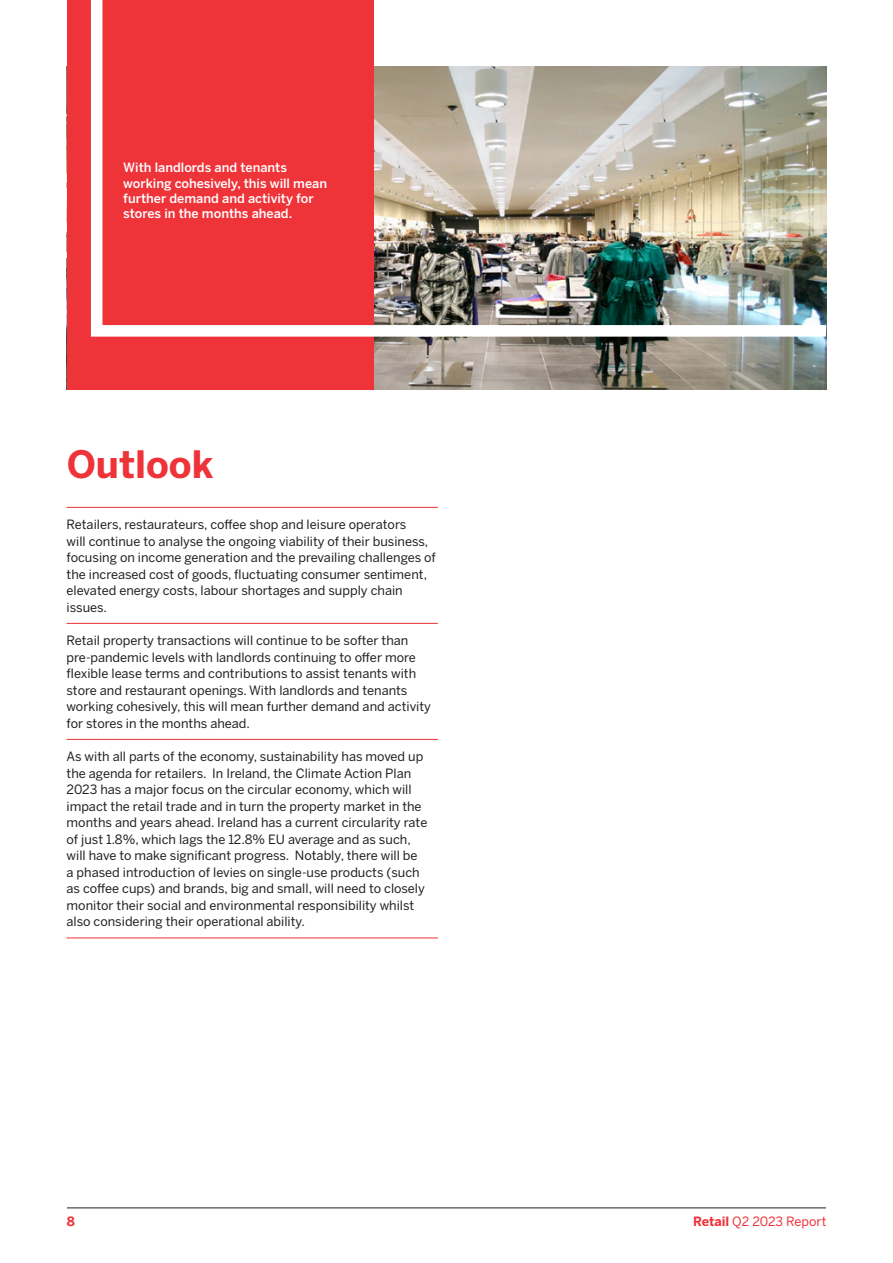
<style>
.page{position:relative;width:893px;height:1263px;background:#fff}
.page>*{position:absolute;margin:0;border:0;box-sizing:border-box;transform-origin:0 0}
.Lisney_Page_Heading{font:700 37.5px "Benton Sans";color:#ee3339}
.Lisney_Outlook_Body{font:12.75px/16.5px "Benton Sans";color:#231f20}
.Lisney_Fact_description_white{font:500 12.75px/15.3px "Benton Sans";color:#fff}
.t1{font:12.75px "Benton Sans";color:#ee3339}
.t2{font:700 12.75px "Benton Sans";color:#ee3339}
.s1{font-weight:700}
</style>
<div class="page">
<hr style="left:67px;top:1207px;width:759px;height:1px;background:#231f20">
<img style="left:373px;top:342px;width:453px;height:48px">
<div style="left:67px;top:0;width:306px;height:390px;background:#ee3339"></div>
<img style="left:90px;top:0;width:737px;height:342px">
<hr style="left:67px;top:507px;width:371px;height:1px;background:#ee3339">
<hr style="left:67px;top:623px;width:371px;height:1px;background:#ee3339">
<hr style="left:67px;top:739px;width:371px;height:1px;background:#ee3339">
<hr style="left:67px;top:937px;width:371px;height:1px;background:#ee3339">
<p class="Lisney_Fact_description_white" style="left:123px;top:160px;width:205px">With landlords and tenants working cohesively, this will mean further demand and activity for stores in the months ahead.</p>
<p class="Lisney_Page_Heading" style="left:67px;top:441px;width:148px">Outlook</p>
<p class="Lisney_Outlook_Body" style="left:67px;top:516px;width:371px">Retailers, restaurateurs, coffee shop and leisure operators<br>will continue to analyse the ongoing viability of their business, focusing on income generation and the prevailing challenges of the increased cost of goods, fluctuating consumer sentiment, elevated energy costs, labour shortages and supply chain issues.</p>
<p class="Lisney_Outlook_Body" style="left:67px;top:632px;width:366px">Retail property transactions will continue to be softer than pre-pandemic levels with landlords continuing to offer more flexible lease terms and contributions to assist tenants with store and restaurant openings. With landlords and tenants working cohesively, this will mean further demand and activity for stores in the months ahead.</p>
<p class="Lisney_Outlook_Body" style="left:67px;top:748px;width:362px">As with all parts of the economy, sustainability has moved up the agenda for retailers. In Ireland, the Climate Action Plan 2023 has a major focus on the circular economy, which will impact the retail trade and in turn the property market in the months and years ahead. Ireland has a current circularity rate of just 1.8%, which lags the 12.8% EU average and as such, will have to make significant progress. Notably, there will be a phased introduction of levies on single-use products (such as coffee cups) and brands, big and small, will need to closely monitor their social and environmental responsibility whilst also considering their operational ability.</p>
<p class="t2" style="left:67px;top:1213px;width:10px">8</p>
<p class="t1" style="left:693px;top:1214px;width:135px"><span class="s1">Retail</span> Q2 2023 Report</p>
</div>
